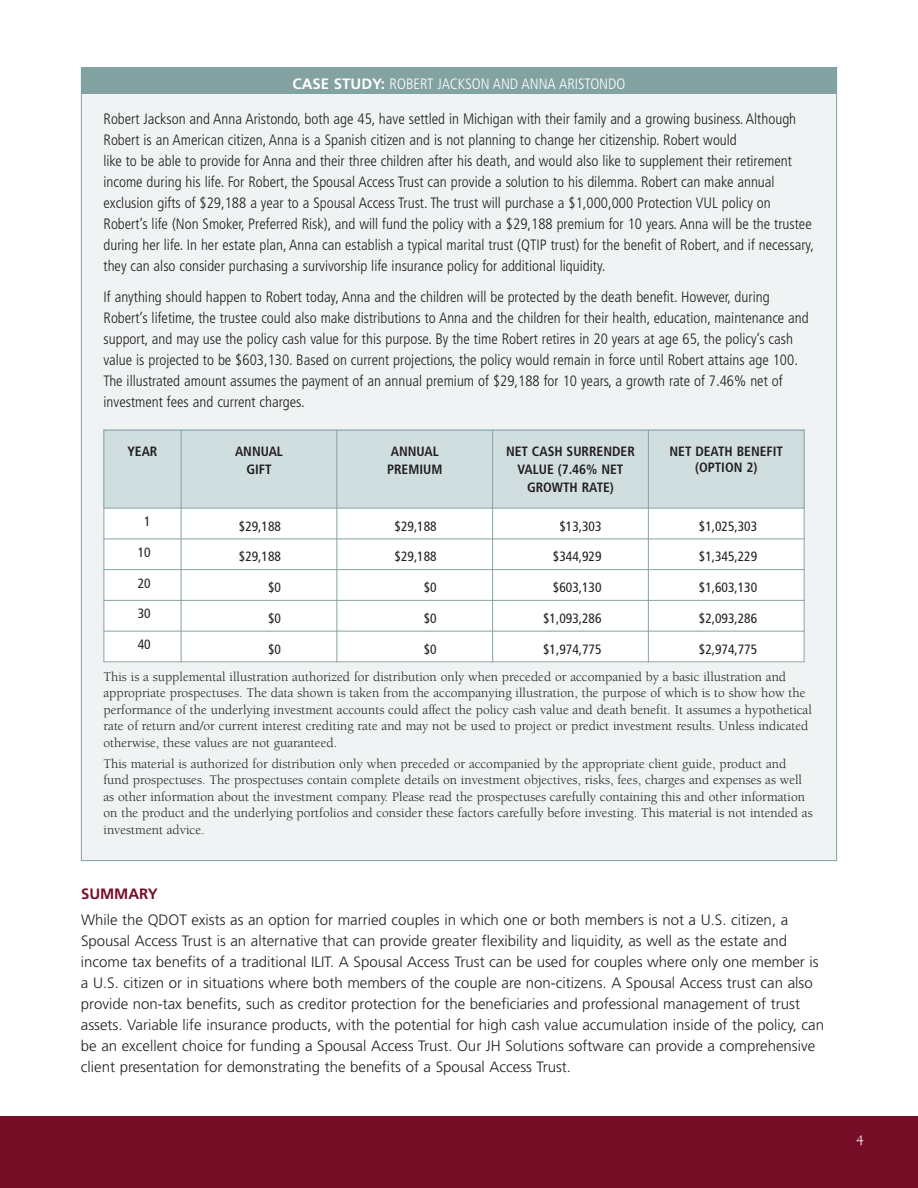
<style>
.page{position:relative;width:918px;height:1188px;background:#fff}
.page>*{position:absolute;margin:0;border:0;box-sizing:border-box;transform-origin:0 0}
.t1{font:300 condensed 15px/21px "Frutiger";color:#231f20}
.t2{font:300 15px/21px "Frutiger";color:#231f20}
.t3{font:300 condensed 15px "Frutiger";color:#fff}
.t4{font:700 15px "Frutiger";color:#770e28}
.t5{font:15px "Berkeley";color:#fff}
.t6{font:13.5px/16.5px "Berkeley";color:#231f20}
.t7{font:condensed 13.5px "Frutiger";color:#231f20}
.t8{font:700 condensed 13.5px/18px "Frutiger";color:#231f20;text-align:center}
.s1{font-weight:700;font-stretch:normal}
</style>
<div class="page">
<div style="left:0;top:1116px;width:918px;height:72px;background:#770e28"></div>
<div style="left:81px;top:68px;width:756px;height:793px;background:#eff3f3"></div>
<div style="left:81px;top:68px;width:756px;height:26px;background:#83a2a2"></div>
<div style="left:104px;top:430px;width:77px;height:78px;background:#d1dedf"></div>
<div style="left:181px;top:430px;width:156px;height:78px;background:#d1dedf"></div>
<div style="left:337px;top:430px;width:156px;height:78px;background:#d1dedf"></div>
<div style="left:493px;top:430px;width:155px;height:78px;background:#d1dedf"></div>
<div style="left:648px;top:430px;width:157px;height:78px;background:#d1dedf"></div>
<div style="left:104px;top:508px;width:77px;height:31px;background:#fff"></div>
<div style="left:181px;top:508px;width:156px;height:31px;background:#fff"></div>
<div style="left:337px;top:508px;width:156px;height:31px;background:#fff"></div>
<div style="left:493px;top:508px;width:155px;height:31px;background:#fff"></div>
<div style="left:648px;top:508px;width:157px;height:31px;background:#fff"></div>
<div style="left:104px;top:539px;width:77px;height:31px;background:#fff"></div>
<div style="left:181px;top:539px;width:156px;height:31px;background:#fff"></div>
<div style="left:337px;top:539px;width:156px;height:31px;background:#fff"></div>
<div style="left:493px;top:539px;width:155px;height:31px;background:#fff"></div>
<div style="left:648px;top:539px;width:157px;height:31px;background:#fff"></div>
<div style="left:104px;top:570px;width:77px;height:30px;background:#fff"></div>
<div style="left:181px;top:570px;width:156px;height:30px;background:#fff"></div>
<div style="left:337px;top:570px;width:156px;height:30px;background:#fff"></div>
<div style="left:493px;top:570px;width:155px;height:30px;background:#fff"></div>
<div style="left:648px;top:570px;width:157px;height:30px;background:#fff"></div>
<div style="left:104px;top:600px;width:77px;height:31px;background:#fff"></div>
<div style="left:181px;top:600px;width:156px;height:31px;background:#fff"></div>
<div style="left:337px;top:600px;width:156px;height:31px;background:#fff"></div>
<div style="left:493px;top:600px;width:155px;height:31px;background:#fff"></div>
<div style="left:648px;top:600px;width:157px;height:31px;background:#fff"></div>
<div style="left:104px;top:631px;width:77px;height:31px;background:#fff"></div>
<div style="left:181px;top:631px;width:156px;height:31px;background:#fff"></div>
<div style="left:337px;top:631px;width:156px;height:31px;background:#fff"></div>
<div style="left:493px;top:631px;width:155px;height:31px;background:#fff"></div>
<div style="left:648px;top:631px;width:157px;height:31px;background:#fff"></div>
<hr style="left:104px;top:430px;width:1px;height:232px;background:#83a2a2">
<hr style="left:181px;top:430px;width:1px;height:232px;background:#83a2a2">
<hr style="left:336px;top:430px;width:1px;height:232px;background:#83a2a2">
<hr style="left:492px;top:430px;width:1px;height:232px;background:#83a2a2">
<hr style="left:648px;top:430px;width:1px;height:232px;background:#83a2a2">
<hr style="left:804px;top:430px;width:1px;height:232px;background:#83a2a2">
<hr style="left:104px;top:430px;width:701px;height:1px;background:#83a2a2">
<hr style="left:104px;top:508px;width:701px;height:1px;background:#83a2a2">
<hr style="left:104px;top:538px;width:701px;height:1px;background:#83a2a2">
<hr style="left:104px;top:569px;width:701px;height:1px;background:#83a2a2">
<hr style="left:104px;top:600px;width:701px;height:1px;background:#83a2a2">
<hr style="left:104px;top:631px;width:701px;height:1px;background:#83a2a2">
<hr style="left:104px;top:662px;width:701px;height:1px;background:#83a2a2">
<p class="t3" style="left:293px;top:77px;width:334px"><span class="s1">CASE STUDY:</span> ROBERT JACKSON AND ANNA ARISTONDO</p>
<p class="t1" style="left:104px;top:109px;width:712px">Robert Jackson and Anna Aristondo, both age 45, have settled in Michigan with their family and a growing business. Although Robert is an American citizen, Anna is a Spanish citizen and is not planning to change her citizenship. Robert would<br>like to be able to provide for Anna and their three children after his death, and would also like to supplement their retirement income during his life. For Robert, the Spousal Access Trust can provide a solution to his dilemma. Robert can make annual exclusion gifts of $29,188 a year to a Spousal Access Trust. The trust will purchase a $1,000,000 Protection VUL policy on Robert’s life (Non Smoker, Preferred Risk), and will fund the policy with a $29,188 premium for 10 years. Anna will be the trustee during her life. In her estate plan, Anna can establish a typical marital trust (QTIP trust) for the benefit of Robert, and if necessary, they can also consider purchasing a survivorship life insurance policy for additional liquidity.</p>
<p class="t1" style="left:104px;top:288px;width:707px">If anything should happen to Robert today, Anna and the children will be protected by the death benefit. However, during Robert’s lifetime, the trustee could also make distributions to Anna and the children for their health, education, maintenance and support, and may use the policy cash value for this purpose. By the time Robert retires in 20 years at age 65, the policy’s cash value is projected to be $603,130. Based on current projections, the policy would remain in force until Robert attains age 100.<br>The illustrated amount assumes the payment of an annual premium of $29,188 for 10 years, a growth rate of 7.46% net of investment fees and current charges.</p>
<p class="t8" style="left:127px;top:443px;width:32px">YEAR</p>
<p class="t8" style="left:235px;top:443px;width:49px">ANNUAL<br>GIFT</p>
<p class="t8" style="left:387px;top:443px;width:57px;text-align:left">ANNUAL<br>PREMIUM</p>
<p class="t8" style="left:506px;top:443px;width:130px">NET CASH SURRENDER<br>VALUE (7.46% NET<br>GROWTH RATE)</p>
<p class="t8" style="left:670px;top:444px;width:115px;line-height:16.2px">NET DEATH BENEFIT (OPTION 2)</p>
<p class="t7" style="left:144px;top:516px;width:8px">1</p>
<p class="t7" style="left:239px;top:520px;width:44px">$29,188</p>
<p class="t7" style="left:395px;top:520px;width:44px">$29,188</p>
<p class="t7" style="left:559px;top:520px;width:44px">$13,303</p>
<p class="t7" style="left:699px;top:520px;width:60px">$1,025,303</p>
<p class="t7" style="left:138px;top:547px;width:14px">10</p>
<p class="t7" style="left:239px;top:551px;width:44px">$29,188</p>
<p class="t7" style="left:395px;top:551px;width:44px">$29,188</p>
<p class="t7" style="left:553px;top:551px;width:50px">$344,929</p>
<p class="t7" style="left:699px;top:551px;width:60px">$1,345,229</p>
<p class="t7" style="left:138px;top:578px;width:14px">20</p>
<p class="t7" style="left:268px;top:582px;width:14px">$0</p>
<p class="t7" style="left:424px;top:582px;width:14px">$0</p>
<p class="t7" style="left:553px;top:582px;width:50px">$603,130</p>
<p class="t7" style="left:699px;top:582px;width:60px">$1,603,130</p>
<p class="t7" style="left:138px;top:608px;width:14px">30</p>
<p class="t7" style="left:268px;top:613px;width:14px">$0</p>
<p class="t7" style="left:424px;top:613px;width:14px">$0</p>
<p class="t7" style="left:543px;top:613px;width:60px">$1,093,286</p>
<p class="t7" style="left:699px;top:613px;width:60px">$2,093,286</p>
<p class="t7" style="left:138px;top:639px;width:14px">40</p>
<p class="t7" style="left:268px;top:644px;width:14px">$0</p>
<p class="t7" style="left:424px;top:644px;width:14px">$0</p>
<p class="t7" style="left:543px;top:644px;width:60px">$1,974,775</p>
<p class="t7" style="left:699px;top:644px;width:60px">$2,974,775</p>
<p class="t6" style="left:104px;top:669px;width:710px">This is a supplemental illustration authorized for distribution only when preceded or accompanied by a basic illustration and appropriate prospectuses. The data shown is taken from the accompanying illustration, the purpose of which is to show how the performance of the underlying investment accounts could affect the policy cash value and death benefit. It assumes a hypothetical rate of return and/or current interest crediting rate and may not be used to project or predict investment results. Unless indicated otherwise, these values are not guaranteed.</p>
<p class="t6" style="left:104px;top:756px;width:711px">This material is authorized for distribution only when preceded or accompanied by the appropriate client guide, product and fund prospectuses. The prospectuses contain complete details on investment objectives, risks, fees, charges and expenses as well as other information about the investment company. Please read the prospectuses carefully containing this and other information on the product and the underlying portfolios and consider these factors carefully before investing. This material is not intended as investment advice.</p>
<p class="t4" style="left:81px;top:888px;width:78px">SUMMARY</p>
<p class="t2" style="left:81px;top:910px;width:745px">While the QDOT exists as an option for married couples in which one or both members is not a U.S. citizen, a Spousal Access Trust is an alternative that can provide greater flexibility and liquidity, as well as the estate and income tax benefits of a traditional ILIT. A Spousal Access Trust can be used for couples where only one member is a U.S. citizen or in situations where both members of the couple are non-citizens. A Spousal Access trust can also provide non-tax benefits, such as creditor protection for the beneficiaries and professional management of trust assets. Variable life insurance products, with the potential for high cash value accumulation inside of the policy, can be an excellent choice for funding a Spousal Access Trust. Our JH Solutions software can provide a comprehensive client presentation for demonstrating the benefits of a Spousal Access Trust.</p>
<p class="t5" style="left:856px;top:1134px;width:9px">4</p>
</div>
